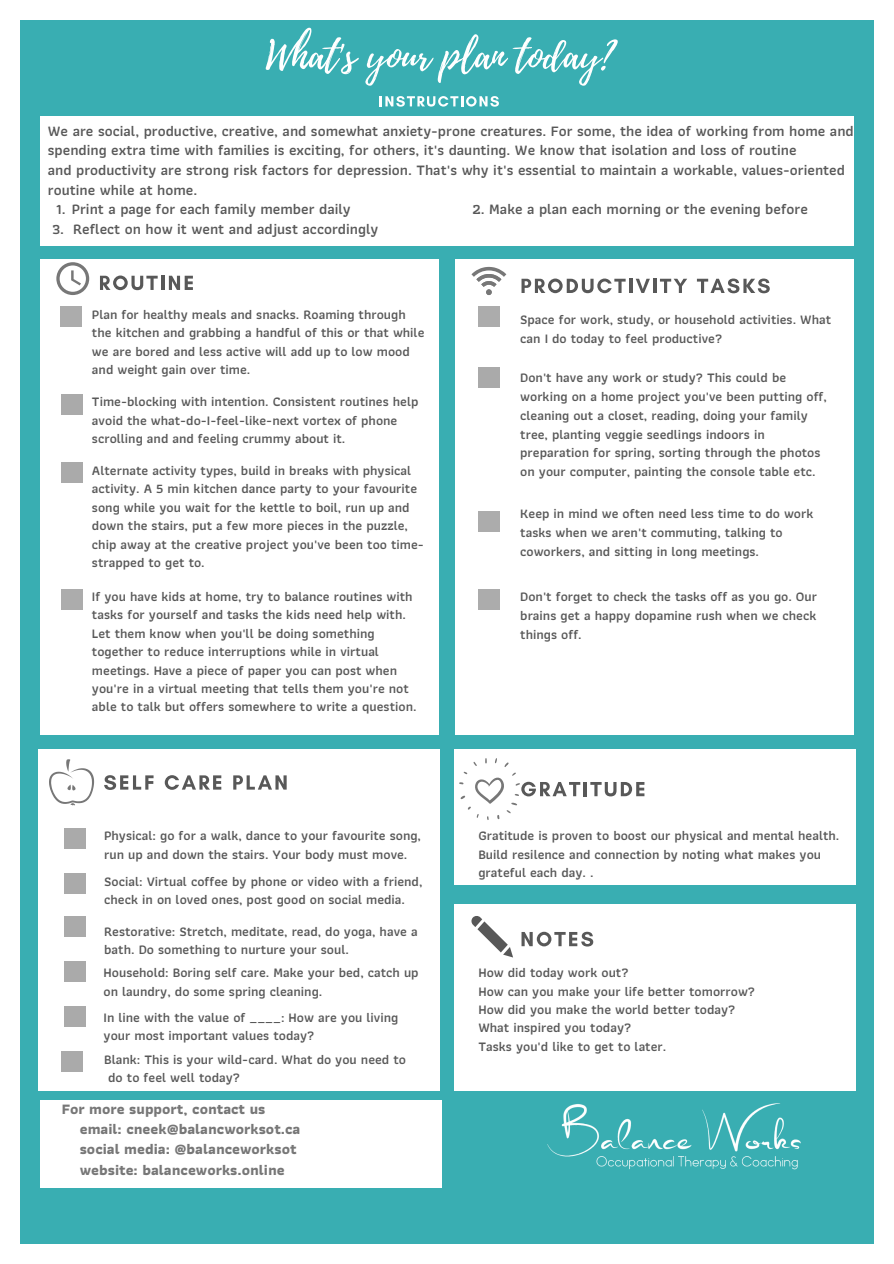
<style>
.page{position:relative;width:894px;height:1264px;background:#fff}
.page>*{position:absolute;margin:0;border:0;box-sizing:border-box;transform-origin:0 0}
.t1{font:600 15px/19.6px "Athiti";color:#585858}
.t2{font:700 15px/20.2px "Athiti";color:#777}
.t3{font:600 13.5px/18.5px "Athiti";color:#585858}
</style>
<div class="page">
<div style="left:21px;top:21px;width:852px;height:1222px;background:#39aeb2"></div>
<div style="left:40px;top:259px;width:399px;height:475px;background:#fff"></div>
<div style="left:454px;top:259px;width:399px;height:475px;background:#fff"></div>
<div style="left:38px;top:749px;width:401px;height:341px;background:#fff"></div>
<div style="left:478px;top:511px;width:21px;height:21px;background:#acacac"></div>
<div style="left:478px;top:589px;width:21px;height:21px;background:#acacac"></div>
<div style="left:478px;top:367px;width:21px;height:20px;background:#aaa"></div>
<svg style="left:56px;top:262px;width:33px;height:33px"></svg>
<svg style="left:265px;top:28px;width:352px;height:58px"></svg>
<svg style="left:380px;top:96px;width:119px;height:11px"></svg>
<svg style="left:49px;top:759px;width:45px;height:46px"></svg>
<img style="left:528px;top:1090px;width:305px;height:80px">
<div style="left:64px;top:827px;width:21px;height:21px;background:#aaa"></div>
<div style="left:64px;top:873px;width:21px;height:20px;background:#aaa"></div>
<div style="left:64px;top:916px;width:21px;height:20px;background:#aaa"></div>
<div style="left:64px;top:960px;width:21px;height:21px;background:#aaa"></div>
<div style="left:64px;top:1005px;width:21px;height:21px;background:#aaa"></div>
<div style="left:62px;top:1051px;width:21px;height:20px;background:#aaa"></div>
<div style="left:62px;top:394px;width:21px;height:20px;background:#aaa"></div>
<div style="left:62px;top:462px;width:21px;height:21px;background:#aaa"></div>
<div style="left:62px;top:589px;width:21px;height:21px;background:#acacac"></div>
<div style="left:478px;top:306px;width:21px;height:20px;background:#acacac"></div>
<svg style="left:471px;top:267px;width:35px;height:28px"></svg>
<svg style="left:104px;top:775px;width:49px;height:15px"></svg>
<svg style="left:165px;top:775px;width:56px;height:14px"></svg>
<svg style="left:233px;top:775px;width:53px;height:14px"></svg>
<div style="left:60px;top:306px;width:22px;height:20px;background:#acacac"></div>
<div style="left:454px;top:749px;width:401px;height:135px;background:#fff"></div>
<div style="left:454px;top:903px;width:401px;height:187px;background:#fff"></div>
<svg style="left:471px;top:916px;width:42px;height:41px"></svg>
<svg style="left:521px;top:278px;width:104px;height:15px"></svg>
<hr style="left:629px;top:279px;width:3px;height:14px;background:#585858">
<svg style="left:636px;top:279px;width:13px;height:14px"></svg>
<hr style="left:653px;top:279px;width:3px;height:14px;background:#585858">
<svg style="left:660px;top:279px;width:27px;height:14px"></svg>
<svg style="left:696px;top:278px;width:73px;height:15px"></svg>
<svg style="left:100px;top:275px;width:58px;height:15px"></svg>
<hr style="left:161px;top:276px;width:3px;height:14px;background:#585858">
<svg style="left:169px;top:276px;width:24px;height:14px"></svg>
<svg style="left:459px;top:758px;width:121px;height:62px"></svg>
<hr style="left:583px;top:782px;width:3px;height:14px;background:#585858">
<svg style="left:590px;top:782px;width:54px;height:14px"></svg>
<svg style="left:521px;top:931px;width:72px;height:15px"></svg>
<div style="left:40px;top:116px;width:813px;height:129px;background:#fff"></div>
<div style="left:40px;top:1100px;width:401px;height:88px;background:#fff"></div>
<p class="t1" style="left:48px;top:121px;width:807px">We are social, productive, creative, and somewhat anxiety-prone creatures. For some, the idea of working from home and spending extra time with families is exciting, for others, it's daunting. We know that isolation and loss of routine<br>and productivity are strong risk factors for depression. That's why it's essential to maintain a workable, values-oriented routine while at home.</p>
<p class="t1" style="left:52px;top:219px;width:327px">3. Reflect on how it went and adjust accordingly</p>
<p class="t1" style="left:56px;top:199px;width:296px">1. Print a page for each family member daily</p>
<p class="t1" style="left:472px;top:199px;width:337px">2. Make a plan each morning or the evening before</p>
<p class="t3" style="left:92px;top:305px;width:334px">Plan for healthy meals and snacks. Roaming through the kitchen and grabbing a handful of this or that while we are bored and less active will add up to low mood and weight gain over time.</p>
<p class="t3" style="left:520px;top:310px;width:312px">Space for work, study, or household activities. What can I do today to feel productive?</p>
<p class="t3" style="left:520px;top:368px;width:308px">Don't have any work or study? This could be working on a home project you've been putting off, cleaning out a closet, reading, doing your family tree, planting veggie seedlings indoors in preparation for spring, sorting through the photos on your computer, painting the console table etc.</p>
<p class="t3" style="left:92px;top:392px;width:328px">Time-blocking with intention. Consistent routines help avoid the what-do-I-feel-like-next vortex of phone scrolling and and feeling crummy about it.</p>
<p class="t3" style="left:92px;top:461px;width:333px">Alternate activity types, build in breaks with physical activity. A 5 min kitchen dance party to your favourite song while you wait for the kettle to boil, run up and down the stairs, put a few more pieces in the puzzle, chip away at the creative project you've been too time&shy;strapped to get to.</p>
<p class="t3" style="left:92px;top:586px;width:326px">If you have kids at home, try to balance routines with tasks for yourself and tasks the kids need help with.<br>Let them know when you'll be doing something together to reduce interruptions while in virtual meetings. Have a piece of paper you can post when you're in a virtual meeting that tells them you're not able to talk but offers somewhere to write a question.</p>
<p class="t3" style="left:520px;top:504px;width:294px">Keep in mind we often need less time to do work tasks when we aren't commuting, talking to coworkers, and sitting in long meetings.</p>
<p class="t3" style="left:520px;top:587px;width:298px;text-align:justify">Don't forget to check the tasks off as you go. Our brains get a happy dopamine rush when we check things off.</p>
<p class="t3" style="left:104px;top:826px;width:318px">Physical: go for a walk, dance to your favourite song, run up and down the stairs. Your body must move.</p>
<p class="t3" style="left:104px;top:871px;width:319px">Social: Virtual coffee by phone or video with a friend, check in on loved ones, post good on social media.</p>
<p class="t3" style="left:104px;top:921px;width:315px">Restorative: Stretch, meditate, read, do yoga, have a bath. Do something to nurture your soul.</p>
<p class="t3" style="left:103px;top:962px;width:316px">Household: Boring self care. Make your bed, catch up on laundry, do some spring cleaning.</p>
<p class="t3" style="left:103px;top:1007px;width:296px">In line with the value of ____: How are you living your most important values today?</p>
<p class="t3" style="left:108px;top:1049px;width:299px;text-indent:-4px">Blank: This is your wild-card. What do you need to do to feel well today?</p>
<p class="t2" style="left:80px;top:1098px;width:222px;text-indent:-18px">For more support, contact us email: cneek@balancworksot.ca social media: @balanceworksot website: balanceworks.online</p>
<p class="t3" style="left:478px;top:826px;width:362px">Gratitude is proven to boost our physical and mental health.<br>Build resilence and connection by noting what makes you grateful each day. .</p>
<p class="t3" style="left:478px;top:963px;width:278px">How did today work out?<br>How can you make your life better tomorrow?<br>How did you make the world better today?<br>What inspired you today?<br>Tasks you'd like to get to later.</p>
</div>
